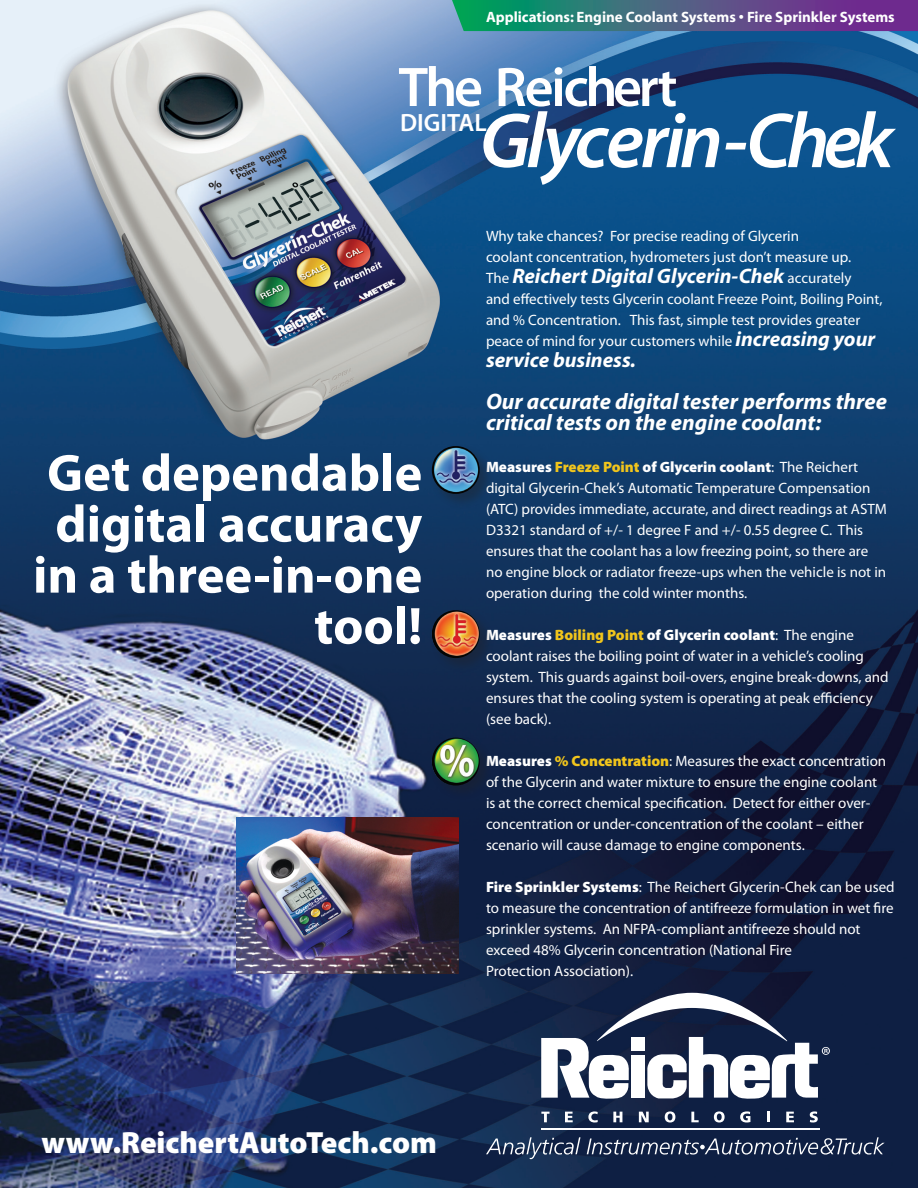
<style>
.page{position:relative;width:918px;height:1188px;background:#fff}
.page>*{position:absolute;margin:0;border:0;box-sizing:border-box;transform-origin:0 0}
.t1{font:italic 600 78.75px "Myriad Pro";letter-spacing:-.06em;color:#fff}
.t2{font:600 56.25px "Myriad Pro";letter-spacing:-.05em;color:#fff}
.t3{font:700 52.5px/51px "Myriad Pro";color:#fff;text-align:right}
.t4{font:900 30.75px "Myriad Pro";color:#fff}
.t5{font:600 25.05px "Myriad Pro";color:#fff}
.t6{font:italic 700 22.5px/21px "Myriad Pro";color:#fff}
.t7{font:italic 700 21px "Myriad Pro";color:#fff}
.t8{font:15px/21px "Myriad Pro";color:#fff}
.t9{font:700 15px "Myriad";color:#fff}
.s1{font-weight:400;font-style:normal;font-size:15px}
.s2{font-weight:700;font-style:italic;font-size:21px}
.s3{font-weight:900}
.s4{font-weight:900;color:#f1c51c}
</style>
<div class="page">
<img style="left:0;top:0;width:918px;height:1188px">
<svg style="left:486px;top:1137px;width:95px;height:22px;background:#3c4e6c"></svg>
<svg style="left:587px;top:1137px;width:298px;height:18px;background:#3f4c69"></svg>
<svg style="left:541px;top:1112px;width:9px;height:10px"></svg>
<svg style="left:565px;top:1112px;width:8px;height:10px"></svg>
<svg style="left:588px;top:1111px;width:10px;height:12px"></svg>
<svg style="left:613px;top:1112px;width:9px;height:10px"></svg>
<svg style="left:639px;top:1112px;width:10px;height:10px"></svg>
<svg style="left:665px;top:1111px;width:10px;height:11px"></svg>
<svg style="left:691px;top:1112px;width:8px;height:10px"></svg>
<svg style="left:714px;top:1111px;width:11px;height:11px"></svg>
<svg style="left:740px;top:1111px;width:10px;height:12px"></svg>
<svg style="left:767px;top:1112px;width:3px;height:10px"></svg>
<svg style="left:786px;top:1112px;width:8px;height:10px"></svg>
<svg style="left:810px;top:1111px;width:8px;height:12px"></svg>
<hr style="left:541px;top:1128px;width:279px;height:2px;background:#fff">
<svg style="left:541px;top:993px;width:289px;height:106px"></svg>
<img style="left:237px;top:818px;width:222px;height:156px">
<svg style="left:452px;top:0;width:466px;height:31px;background:#46607f"></svg>
<div style="left:431px;top:445px;width:64px;height:64px;background:#231f20;opacity:.36"></div>
<img style="left:432px;top:446px;width:48px;height:48px;border-radius:24px">
<div style="left:431px;top:609px;width:64px;height:64px;background:#231f20;opacity:.36"></div>
<img style="left:432px;top:610px;width:48px;height:48px;border-radius:24px">
<div style="left:431px;top:737px;width:64px;height:63px;background:#102144"></div>
<img style="left:432px;top:738px;width:48px;height:48px;border-radius:24px">
<p class="t9" style="left:486px;top:9px;width:410px">Applications: Engine Coolant Systems • Fire Sprinkler Systems</p>
<p class="t2" style="left:399px;top:56px;width:280px">The Reichert</p>
<p class="t5" style="left:400px;top:109px;width:88px">DIGITAL</p>
<p class="t1" style="left:480px;top:98px;width:416px">Glycerin-Chek</p>
<p class="t3" style="left:33px;top:448px;width:391px">Get dependable digital accuracy in a three-in-one tool!</p>
<p class="t8" style="left:486px;top:225px;width:367px">Why take chances? For precise reading of Glycerin<br>coolant concentration, hydrometers just don’t measure up.</p>
<p class="t7" style="left:486px;top:264px;width:367px"><span class="s1">The</span> Reichert Digital Glycerin-Chek <span class="s1">accurately</span></p>
<p class="t8" style="left:486px;top:288px;width:398px">and effectively tests Glycerin coolant Freeze Point, Boiling Point, and % Concentration. This fast, simple test provides greater peace of mind for your customers while <span class="s2">increasing your</span></p>
<p class="t7" style="left:486px;top:348px;width:152px">service business.</p>
<p class="t6" style="left:486px;top:391px;width:403px">Our accurate digital tester performs three critical tests on the engine coolant:</p>
<p class="t8" style="left:486px;top:456px;width:403px"><span class="s3">Measures</span> <span class="s4">Freeze Point</span> <span class="s3">of Glycerin coolant</span>: The Reichert digital Glycerin-Chek’s Automatic Temperature Compensation (ATC) provides immediate, accurate, and direct readings at ASTM D3321 standard of +/- 1 degree F and +/- 0.55 degree C. This ensures that the coolant has a low freezing point, so there are no engine block or radiator freeze-ups when the vehicle is not in operation during the cold winter months.</p>
<p class="t8" style="left:486px;top:624px;width:404px"><span class="s3">Measures</span> <span class="s4">Boiling Point</span> <span class="s3">of Glycerin coolant</span>: The engine coolant raises the boiling point of water in a vehicle’s cooling system. This guards against boil-overs, engine break-downs, and ensures that the cooling system is operating at peak efficiency (see back).</p>
<p class="t8" style="left:486px;top:750px;width:402px"><span class="s3">Measures</span> <span class="s4">% Concentration</span>: Measures the exact concentration of the Glycerin and water mixture to ensure the engine coolant is at the correct chemical specification. Detect for either over&shy;concentration or under-concentration of the coolant – either scenario will cause damage to engine components.</p>
<p class="t8" style="left:486px;top:876px;width:410px"><span class="s3">Fire Sprinkler Systems</span>: The Reichert Glycerin-Chek can be used to measure the concentration of antifreeze formulation in wet fire sprinkler systems. An NFPA-compliant antifreeze should not exceed 48% Glycerin concentration (National Fire<br>Protection Association).</p>
<p class="t4" style="left:42px;top:1125px;width:397px">www.ReichertAutoTech.com</p>
</div>
